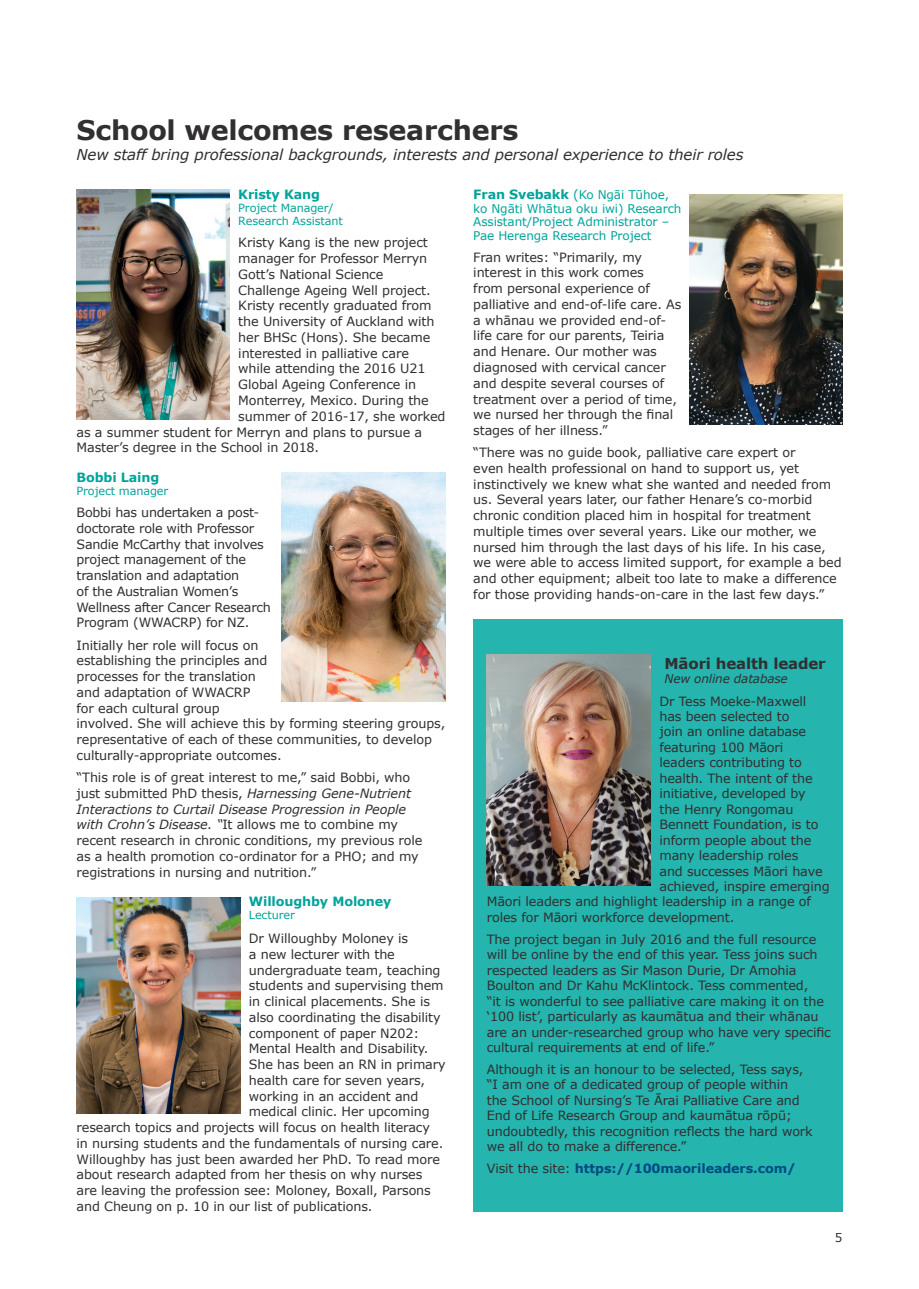
<style>
.page{position:relative;width:919px;height:1289px;background:#fff}
.page>*{position:absolute;margin:0;border:0;box-sizing:border-box;transform-origin:0 0}
.t1{font:700 27px "Verdana";letter-spacing:-.01em;color:#312f30}
.t2{font:italic 15px "Verdana";letter-spacing:-.01em;color:#312f30}
.publications-copy{font:700 15px "Verdana";letter-spacing:-.01em;color:#312f30}
.t3{font:12.75px/15.8px "Verdana";letter-spacing:-.01em;color:#312f30}
.t4{font:700 12.75px "Verdana";letter-spacing:-.01em;color:#004b83}
.t5{font:700 12.75px "Verdana";letter-spacing:-.01em;color:#00a49a}
.t6{font:12px/13.5px "Verdana";letter-spacing:-.01em;color:#00a49a}
.publications-copy-2{font:italic 12px "Verdana";letter-spacing:-.01em;color:#312f30}
.publications-copy-3{font:12px "Verdana";color:#312f30}
.t7{font:11.25px/13.5px "Verdana";letter-spacing:-.01em;color:#00a49a}
.s1{font-style:italic}
.s2{font-weight:700;font-size:12.75px}
.s3{font-size:12.75px}
.s4{font-weight:400;color:#312f30}
</style>
<div class="page">
<img style="left:77px;top:189px;width:153px;height:230px">
<img style="left:282px;top:472px;width:163px;height:230px">
<img style="left:689px;top:195px;width:153px;height:229px">
<div style="left:473px;top:619px;width:369px;height:593px;background:#25b4ae"></div>
<img style="left:486px;top:654px;width:165px;height:231px">
<img style="left:77px;top:897px;width:163px;height:216px">
<p class="t1" style="left:77px;top:111px;width:443px">School welcomes researchers</p>
<p class="t2" style="left:77px;top:144px;width:668px">New staff bring professional backgrounds, interests and personal experience to their roles</p>
<p class="t5" style="left:238px;top:185px;width:83px">Kristy Kang</p>
<p class="t7" style="left:238px;top:201px;width:106px">Project Manager/<br>Research Assistant</p>
<p class="t3" style="left:238px;top:235px;width:191px">Kristy Kang is the new project</p>
<p class="t3" style="left:238px;top:250px;width:190px">manager for Professor Merryn</p>
<p class="t3" style="left:238px;top:266px;width:147px">Gott’s National Science</p>
<p class="t3" style="left:238px;top:282px;width:194px">Challenge Ageing Well project.</p>
<p class="t3" style="left:238px;top:298px;width:195px">Kristy recently graduated from</p>
<p class="t3" style="left:238px;top:313px;width:198px">the University of Auckland with</p>
<p class="t3" style="left:238px;top:329px;width:193px">her BHSc (Hons). She became</p>
<p class="t3" style="left:238px;top:345px;width:172px">interested in palliative care</p>
<p class="t3" style="left:238px;top:361px;width:189px">while attending the 2016 U21</p>
<p class="t3" style="left:238px;top:376px;width:179px">Global Ageing Conference in</p>
<p class="t3" style="left:238px;top:392px;width:192px">Monterrey, Mexico. During the</p>
<p class="t3" style="left:238px;top:408px;width:209px">summer of 2016-17, she worked</p>
<p class="t3" style="left:77px;top:424px;width:347px">as a summer student for Merryn and plans to pursue a</p>
<p class="t3" style="left:77px;top:439px;width:244px">Master’s degree in the School in 2018.</p>
<p class="t5" style="left:77px;top:468px;width:84px">Bobbi Laing</p>
<p class="t7" style="left:77px;top:484px;width:93px">Project manager</p>
<p class="t3" style="left:77px;top:504px;width:196px">Bobbi has undertaken a post&shy;doctorate role with Professor<br>Sandie McCarthy that involves project management of the translation and adaptation<br>of the Australian Women’s<br>Wellness after Cancer Research<br>Program (WWACRP) for NZ.</p>
<p class="t3" style="left:77px;top:637px;width:370px">Initially her role will focus on<br>establishing the principles and<br>processes for the translation<br>and adaptation of WWACRP<br>for each cultural group<br>involved. She will achieve this by forming steering groups, representative of each of these communities, to develop culturally-appropriate outcomes.</p>
<p class="t3" style="left:77px;top:769px;width:347px">“This role is of great interest to me,” said Bobbi, who just submitted PhD thesis, <span class="s1">Harnessing Gene-Nutrient Interactions to Curtail Disease Progression in People with Crohn’s Disease. “</span>It allows me to combine my recent research in chronic conditions, my previous role as a health promotion co-ordinator for a PHO; and my registrations in nursing and nutrition.”</p>
<p class="t5" style="left:249px;top:892px;width:144px">Willoughby Moloney</p>
<p class="t7" style="left:249px;top:908px;width:47px">Lecturer</p>
<p class="t3" style="left:249px;top:930px;width:161px">Dr Willoughby Moloney is</p>
<p class="t3" style="left:249px;top:946px;width:147px">a new lecturer with the</p>
<p class="t3" style="left:249px;top:961px;width:193px">undergraduate team, teaching</p>
<p class="t3" style="left:249px;top:977px;width:196px">students and supervising them</p>
<p class="t3" style="left:249px;top:993px;width:183px">in clinical placements. She is</p>
<p class="t3" style="left:249px;top:1009px;width:193px">also coordinating the disability</p>
<p class="t3" style="left:249px;top:1024px;width:172px">component of paper N202:</p>
<p class="t3" style="left:249px;top:1040px;width:181px">Mental Health and Disability.</p>
<p class="t3" style="left:249px;top:1056px;width:198px">She has been an RN in primary</p>
<p class="t3" style="left:249px;top:1072px;width:178px">health care for seven years,</p>
<p class="t3" style="left:249px;top:1087px;width:171px">working in an accident and</p>
<p class="t3" style="left:249px;top:1103px;width:182px">medical clinic. Her upcoming</p>
<p class="t3" style="left:77px;top:1119px;width:355px">research topics and projects will focus on health literacy</p>
<p class="t3" style="left:77px;top:1135px;width:368px">in nursing students and the fundamentals of nursing care.</p>
<p class="t3" style="left:77px;top:1150px;width:365px">Willoughby has just been awarded her PhD. To read more</p>
<p class="t3" style="left:77px;top:1166px;width:347px">about research adapted from her thesis on why nurses</p>
<p class="t3" style="left:77px;top:1182px;width:356px">are leaving the profession see: Moloney, Boxall, Parsons</p>
<p class="t3" style="left:77px;top:1198px;width:297px">and Cheung on p. 10 in our list of publications.</p>
<p class="t6" style="left:473px;top:188px;width:210px"><span class="s2">Fran Svebakk</span> <span class="s3">(</span>Ko Ngāi Tūhoe, ko Ngāti Whātua oku iwi) Research<br>Assistant/Project Administrator –<br>Pae Herenga Research Project</p>
<p class="t3" style="left:473px;top:249px;width:210px">Fran writes: “Primarily, my interest in this work comes<br>from personal experience of palliative and end-of-life care. As a whānau we provided end-of&shy;life care for our parents, Teiria and Henare. Our mother was diagnosed with cervical cancer and despite several courses of treatment over a period of time, we nursed her through the final stages of her illness.”</p>
<p class="t3" style="left:473px;top:444px;width:370px">“There was no guide book, palliative care expert or<br>even health professional on hand to support us, yet instinctively we knew what she wanted and needed from us. Several years later, our father Henare’s co-morbid chronic condition placed him in hospital for treatment multiple times over several years. Like our mother, we nursed him through the last days of his life. In his case, we were able to access limited support, for example a bed and other equipment; albeit too late to make a difference for those providing hands-on-care in the last few days.”</p>
<p class="publications-copy" style="left:664px;top:652px;width:162px">Māori health leader</p>
<p class="publications-copy-2" style="left:664px;top:670px;width:125px">New online database</p>
<p class="t3" style="left:659px;top:693px;width:148px">Dr Tess Moeke-Maxwell</p>
<p class="t3" style="left:659px;top:708px;width:131px">has been selected to</p>
<p class="t3" style="left:659px;top:723px;width:148px">join an online database</p>
<p class="t3" style="left:659px;top:739px;width:125px">featuring 100 Māori</p>
<p class="t3" style="left:659px;top:754px;width:144px">leaders contributing to</p>
<p class="t3" style="left:659px;top:770px;width:155px">health. The intent of the</p>
<p class="t3" style="left:659px;top:785px;width:148px">initiative, developed by</p>
<p class="t3" style="left:659px;top:801px;width:135px">the Henry Rongomau</p>
<p class="t3" style="left:659px;top:816px;width:160px">Bennett Foundation, is to</p>
<p class="t3" style="left:659px;top:832px;width:153px">inform people about the</p>
<p class="t3" style="left:659px;top:847px;width:140px">many leadership roles</p>
<p class="t3" style="left:659px;top:862px;width:165px">and successes Māori have</p>
<p class="t3" style="left:659px;top:878px;width:172px">achieved, inspire emerging</p>
<p class="t3" style="left:486px;top:893px;width:325px">Māori leaders and highlight leadership in a range of</p>
<p class="t3" style="left:486px;top:909px;width:249px">roles for Māori workforce development.</p>
<p class="t3" style="left:486px;top:931px;width:345px">The project began in July 2016 and the full resource will be online by the end of this year. Tess joins such respected leaders as Sir Mason Durie, Dr Amohia Boulton and Dr Kahu McKlintock. Tess commented,<br>“it is wonderful to see palliative care making it on the ‘100 list’, particularly as kaumātua and their whānau are an under-researched group who have very specific cultural requirements at end of life.”</p>
<p class="t3" style="left:486px;top:1061px;width:327px">Although it is an honour to be selected, Tess says, “I am one of a dedicated group of people within<br>the School of Nursing’s Te Ārai Palliative Care and End of Life Research Group and kaumātua rōpū; undoubtedly, this recognition reflects the hard work we all do to make a difference.”</p>
<p class="t4" style="left:486px;top:1159px;width:310px"><span class="s4">Visit the site:</span> https://100maorileaders.com/</p>
<p class="publications-copy-3" style="left:834px;top:1229px;width:9px">5</p>
</div>
